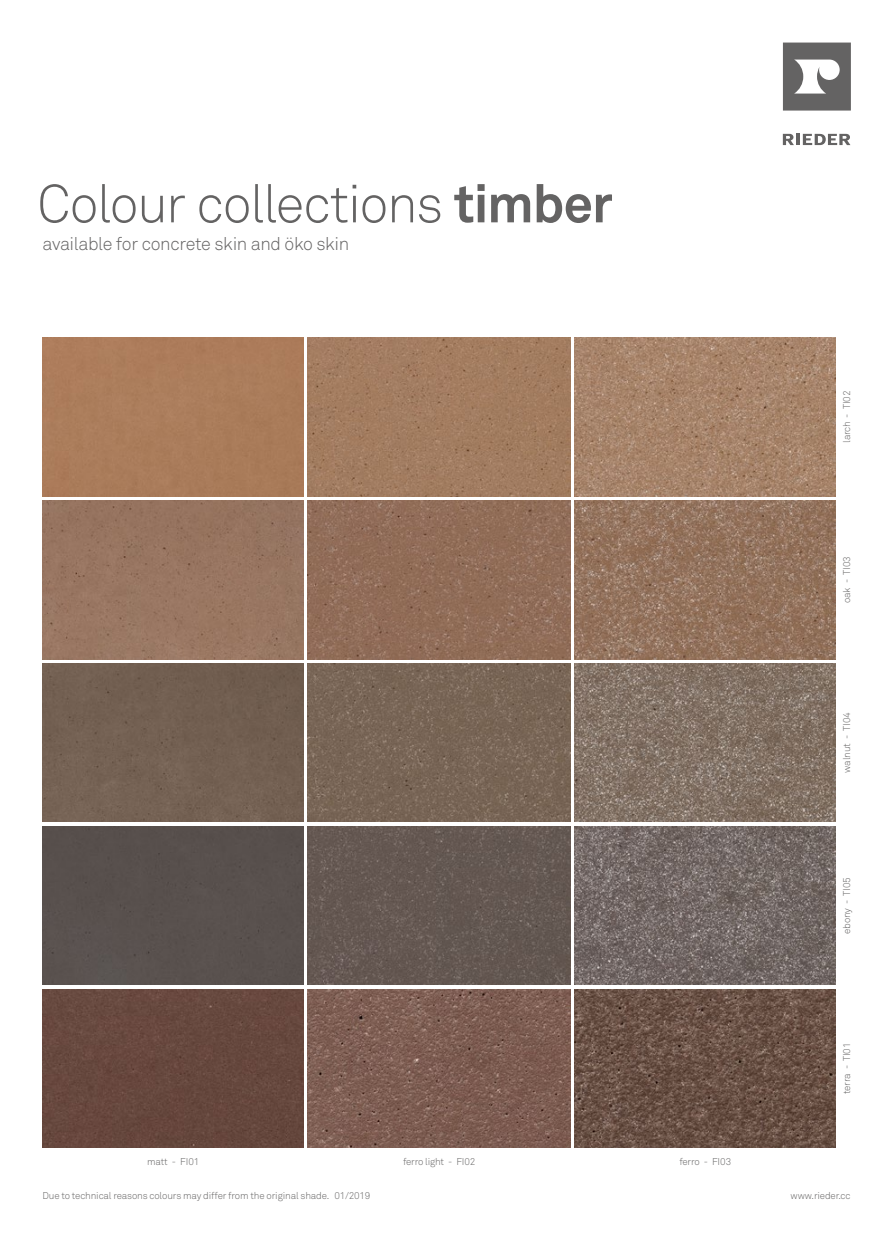
<style>
.page{position:relative;width:893px;height:1234px;background:#fff}
.page>*{position:absolute;margin:0;border:0;box-sizing:border-box;transform-origin:0 0}
.t1{font:300 52.95px "Akkurat Pro";letter-spacing:-.03em;color:#646363}
.t2{font:300 18px "Akkurat Pro";letter-spacing:-.02em;color:#646363}
.t3{font:300 9.75px "Akkurat Pro";letter-spacing:-.02em;color:#646363}
.s1{font-weight:700}
</style>
<div class="page">
<svg style="left:783px;top:43px;width:68px;height:67px"></svg>
<svg style="left:783px;top:134px;width:67px;height:11px"></svg>
<img style="left:575px;top:989px;width:261px;height:158px">
<img style="left:308px;top:989px;width:262px;height:158px">
<div style="left:43px;top:989px;width:260px;height:158px;background:#67483e"></div>
<img style="left:575px;top:826px;width:261px;height:158px">
<img style="left:308px;top:826px;width:262px;height:158px">
<div style="left:43px;top:826px;width:260px;height:158px;background:#58504d"></div>
<img style="left:575px;top:663px;width:261px;height:158px">
<img style="left:308px;top:663px;width:262px;height:158px">
<div style="left:43px;top:663px;width:260px;height:158px;background:#736052"></div>
<img style="left:575px;top:500px;width:261px;height:159px">
<img style="left:308px;top:500px;width:262px;height:159px">
<div style="left:43px;top:500px;width:260px;height:159px;background:#987661"></div>
<img style="left:575px;top:337px;width:261px;height:159px">
<img style="left:308px;top:337px;width:262px;height:159px">
<div style="left:43px;top:337px;width:260px;height:159px;background:#ab7c5b"></div>
<h1 class="t1" style="left:37px;top:172px;width:577px">Colour collections <span class="s1">timber</span></h1>
<h2 class="t2" style="left:43px;top:233px;width:308px">available for concrete skin and öko skin</h2>
<p class="t3" style="left:147px;top:1155px;width:54px">matt - FI01</p>
<p class="t3" style="left:403px;top:1155px;width:74px">ferro light - FI02</p>
<p class="t3" style="left:679px;top:1155px;width:53px">ferro - FI03</p>
<p class="t3" style="left:841px;top:443px;width:54px;rotate:-90deg">larch - TI02</p>
<p class="t3" style="left:841px;top:603px;width:48px;rotate:-90deg">oak - TI03</p>
<p class="t3" style="left:841px;top:772px;width:62px;rotate:-90deg">walnut - TI04</p>
<p class="t3" style="left:841px;top:933px;width:58px;rotate:-90deg">ebony - TI05</p>
<p class="t3" style="left:841px;top:1093px;width:53px;rotate:-90deg">terra - TI01</p>
<p class="t3" style="left:43px;top:1189px;width:329px">Due to technical reasons colours may differ from the original shade. 01/2019</p>
<p class="t3" style="left:790px;top:1189px;width:61px">www.rieder.cc</p>
</div>
